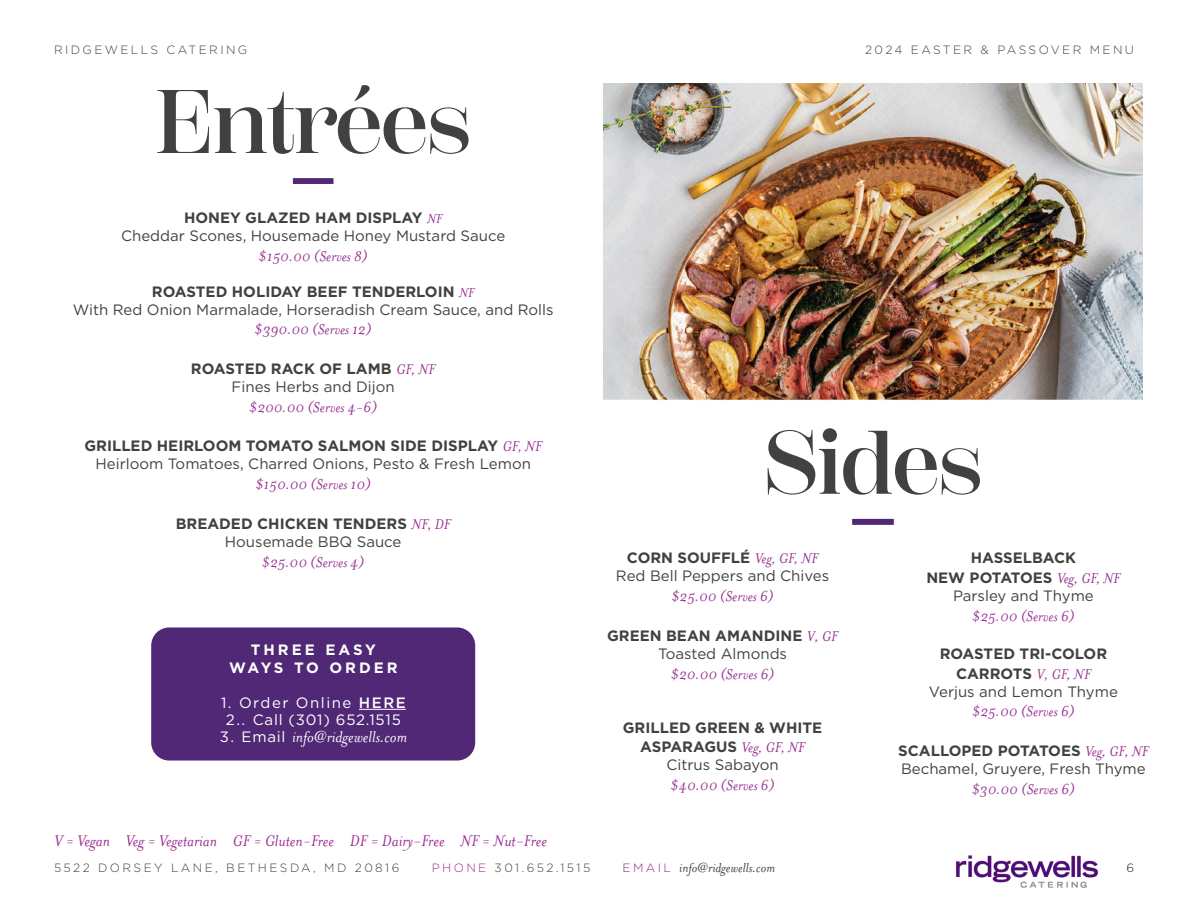
<style>
.page{position:relative;width:1188px;height:918px;background:#fff}
.page>*{position:absolute;margin:0;border:0;box-sizing:border-box;transform-origin:0 0}
.t1{font:600 90px "Scotch Display";letter-spacing:-.025em;color:#414142}
.t2{font:italic 18px "Mrs Eaves";color:#9a2b90}
.t3{font:italic 18px "Mrs Eaves";color:#fff}
.t4{font:italic 16.5px "Mrs Eaves";color:#972f91}
.t5{font:700 15px/19.8px "Gotham";color:#414142;text-align:center}
.t6{font:15px "Gotham";color:#414142}
.t7{font:italic 15px "Mrs Eaves";color:#414142}
.t8{font:700 15px "Gotham";letter-spacing:.2em;color:#fff}
.t9{font:15px "Gotham";letter-spacing:.05em;color:#fff}
.t10{font:15px "Gotham";letter-spacing:.1em;color:#fff}
.t11{font:300 12px "Gotham";letter-spacing:.2em;color:#414142}
.t12{font:300 12px "Gotham";color:#231f20}
.s1{font-family:"Mrs Eaves";font-weight:400;font-style:italic;color:#972f91}
.s2{font-family:"Mrs Eaves";font-weight:400;font-style:italic;font-size:16.5px;color:#972f91}
.s3{font-weight:500}
.s4{font-family:"Gotham";font-style:normal;font-size:15px}
.s5{color:#9a2b93}
.s6{font-family:"Gotham";font-weight:300;font-style:normal;font-size:12px;color:#902b93}
</style>
<div class="page">
<img style="left:955px;top:855px;width:144px;height:33px">
<img style="left:603px;top:84px;width:540px;height:316px">
<div style="left:293px;top:178px;width:40px;height:6px;background:#502875"></div>
<div style="left:852px;top:519px;width:42px;height:6px;background:#502875"></div>
<div style="left:151px;top:627px;width:324px;height:134px;background:#502875;border-radius:18px"></div>
<hr style="left:359px;top:709px;width:47px;height:1px;background:#fff">
<p class="t11" style="left:54px;top:42px;width:195px">RIDGEWELLS CATERING</p>
<p class="t11" style="left:865px;top:42px;width:270px">2024 EASTER &amp; PASSOVER MENU</p>
<p class="t1" style="left:155px;top:71px;width:318px">Entrées</p>
<p class="t5" style="left:184px;top:207px;width:260px">HONEY GLAZED HAM DISPLAY <span class="s1">NF</span></p>
<p class="t6" style="left:121px;top:226px;width:386px">Cheddar Scones, Housemade Honey Mustard Sauce</p>
<p class="t4" style="left:259px;top:247px;width:111px">$150.00 (Serves 8)</p>
<p class="t5" style="left:152px;top:281px;width:324px">ROASTED HOLIDAY BEEF TENDERLOIN <span class="s1">NF</span></p>
<p class="t6" style="left:73px;top:300px;width:482px">With Red Onion Marmalade, Horseradish Cream Sauce, and Rolls</p>
<p class="t4" style="left:255px;top:320px;width:119px">$390.00 (Serves 12)</p>
<p class="t5" style="left:191px;top:359px;width:246px">ROASTED RACK OF LAMB <span class="s2">GF, NF</span></p>
<p class="t6" style="left:232px;top:377px;width:165px">Fines Herbs and Dijon</p>
<p class="t4" style="left:249px;top:398px;width:130px">$200.00 (Serves 4-6)</p>
<p class="t5" style="left:84px;top:436px;width:459px">GRILLED HEIRLOOM TOMATO SALMON SIDE DISPLAY <span class="s2">GF, NF</span></p>
<p class="t6" style="left:95px;top:454px;width:437px">Heirloom Tomatoes, Charred Onions, Pesto &amp; Fresh Lemon</p>
<p class="t4" style="left:255px;top:475px;width:117px">$150.00 (Serves 10)</p>
<p class="t5" style="left:176px;top:513px;width:277px">BREADED CHICKEN TENDERS <span class="s2">NF, DF</span></p>
<p class="t6" style="left:225px;top:532px;width:178px">Housemade BBQ Sauce</p>
<p class="t4" style="left:262px;top:553px;width:104px">$25.00 (Serves 4)</p>
<p class="t8" style="left:251px;top:640px;width:127px">THREE EASY</p>
<p class="t8" style="left:229px;top:658px;width:170px">WAYS TO ORDER</p>
<p class="t10" style="left:221px;top:693px;width:186px">1. Order Online <span class="s3">HERE</span></p>
<p class="t9" style="left:226px;top:710px;width:176px">2.. Call (301) 652.1515</p>
<p class="t3" style="left:220px;top:727px;width:189px"><span class="s4">3. Email</span> info@ridgewells.com</p>
<p class="t2" style="left:54px;top:830px;width:495px">V = Vegan Veg = Vegetarian GF = Gluten-Free DF = Dairy-Free NF = Nut-Free</p>
<p class="t1" style="left:763px;top:411px;width:222px">Sides</p>
<p class="t5" style="left:627px;top:548px;width:193px">CORN SOUFFLÉ <span class="s2">Veg, GF, NF</span></p>
<p class="t6" style="left:616px;top:567px;width:215px">Red Bell Peppers and Chives</p>
<p class="t4" style="left:671px;top:587px;width:104px">$25.00 (Serves 6)</p>
<p class="t5" style="left:607px;top:626px;width:232px">GREEN BEAN AMANDINE <span class="s2">V, GF</span></p>
<p class="t6" style="left:658px;top:644px;width:131px">Toasted Almonds</p>
<p class="t4" style="left:671px;top:665px;width:105px">$20.00 (Serves 6)</p>
<p class="t5" style="left:623px;top:717px;width:201px">GRILLED GREEN &amp; WHITE<br>ASPARAGUS <span class="s2">Veg, GF, NF</span></p>
<p class="t6" style="left:666px;top:756px;width:114px">Citrus Sabayon</p>
<p class="t4" style="left:671px;top:776px;width:106px">$40.00 (Serves 6)</p>
<p class="t5" style="left:971px;top:548px;width:107px">HASSELBACK</p>
<p class="t5" style="left:926px;top:568px;width:195px">NEW POTATOES <span class="s2">Veg, GF, NF</span></p>
<p class="t6" style="left:953px;top:586px;width:142px">Parsley and Thyme</p>
<p class="t4" style="left:972px;top:607px;width:104px">$25.00 (Serves 6)</p>
<p class="t5" style="left:940px;top:644px;width:169px">ROASTED TRI-COLOR</p>
<p class="t5" style="left:956px;top:663px;width:136px">CARROTS <span class="s2">V, GF, NF</span></p>
<p class="t6" style="left:929px;top:682px;width:190px">Verjus and Lemon Thyme</p>
<p class="t4" style="left:972px;top:703px;width:104px">$25.00 (Serves 6)</p>
<p class="t5" style="left:898px;top:741px;width:252px">SCALLOPED POTATOES <span class="s2">Veg, GF, NF</span></p>
<p class="t6" style="left:901px;top:759px;width:246px">Bechamel, Gruyere, Fresh Thyme</p>
<p class="t4" style="left:972px;top:780px;width:105px">$30.00 (Serves 6)</p>
<p class="t11" style="left:54px;top:860px;width:347px">5522 DORSEY LANE, BETHESDA, MD 20816</p>
<p class="t11" style="left:432px;top:860px;width:160px"><span class="s5">PHONE</span> 301.652.1515</p>
<p class="t7" style="left:623px;top:859px;width:154px"><span class="s6">E M A I L</span> info@ridgewells.com</p>
<p class="t12" style="left:1127px;top:860px;width:9px">6</p>
</div>
